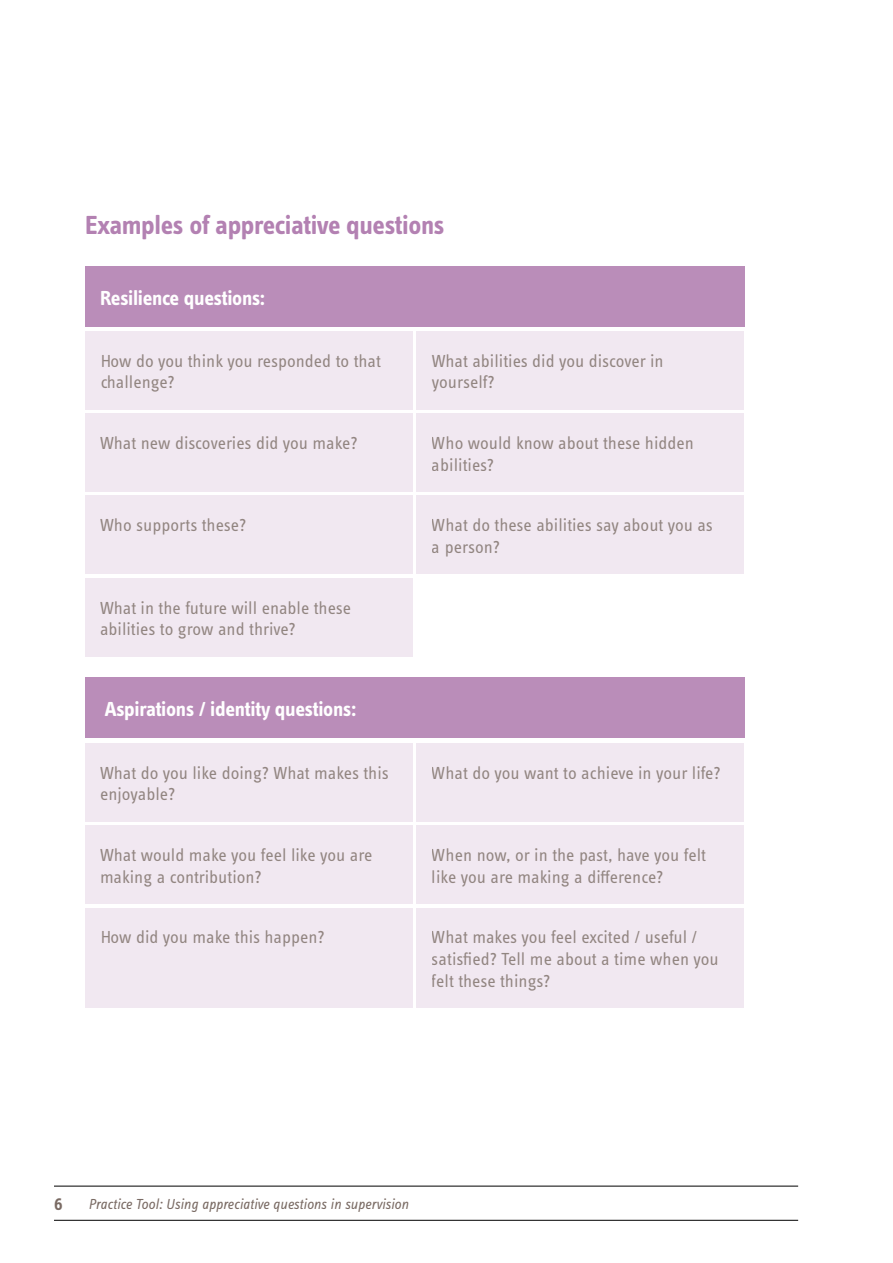
<style>
.page{position:relative;width:893px;height:1263px;background:#fff}
.page>*{position:absolute;margin:0;border:0;box-sizing:border-box;transform-origin:0 0}
.t1{font:700 27px "Info Text Pro";letter-spacing:-.015em;color:#b381b2}
.t2{font:700 21px "Info Text Pro";letter-spacing:-.015em;color:#fff}
.t3{font:18px/21.6px "Info Text Pro";color:#877a74}
.t4{font:600 18px "Info Text Pro";color:#7a6b64}
.t5{font:italic 15px "Info Text Pro";color:#7a6b64}
</style>
<div class="page">
<hr style="left:54px;top:1220px;width:744px;height:1px;background:#000">
<hr style="left:54px;top:1186px;width:744px;height:1px;background:#000">
<div style="left:85px;top:267px;width:659px;height:60px;background:#ba8db9"></div>
<div style="left:85px;top:678px;width:659px;height:60px;background:#ba8db9"></div>
<div style="left:85px;top:331px;width:327px;height:78px;background:#f0e6f0"></div>
<div style="left:85px;top:743px;width:327px;height:78px;background:#f0e6f0"></div>
<div style="left:85px;top:413px;width:327px;height:79px;background:#f0e6f0"></div>
<div style="left:85px;top:825px;width:327px;height:79px;background:#f0e6f0"></div>
<div style="left:85px;top:496px;width:327px;height:78px;background:#f0e6f0"></div>
<div style="left:85px;top:908px;width:327px;height:99px;background:#f0e6f0"></div>
<div style="left:85px;top:578px;width:327px;height:78px;background:#f0e6f0"></div>
<div style="left:417px;top:331px;width:327px;height:78px;background:#f0e6f0"></div>
<div style="left:417px;top:743px;width:327px;height:78px;background:#f0e6f0"></div>
<div style="left:417px;top:413px;width:327px;height:79px;background:#f0e6f0"></div>
<div style="left:417px;top:825px;width:327px;height:79px;background:#f0e6f0"></div>
<div style="left:417px;top:496px;width:327px;height:78px;background:#f0e6f0"></div>
<div style="left:417px;top:908px;width:327px;height:99px;background:#f0e6f0"></div>
<h1 class="t1" style="left:85px;top:209px;width:361px">Examples of appreciative questions</h1>
<p class="t2" style="left:100px;top:285px;width:167px">Resilience questions:</p>
<p class="t3" style="left:100px;top:349px;width:282px">How do you think you responded to that challenge?</p>
<p class="t3" style="left:100px;top:432px;width:259px">What new discoveries did you make?</p>
<p class="t3" style="left:100px;top:514px;width:148px">Who supports these?</p>
<p class="t3" style="left:100px;top:596px;width:253px">What in the future will enable these abilities to grow and thrive?</p>
<p class="t2" style="left:105px;top:696px;width:253px">Aspirations / identity questions:</p>
<p class="t3" style="left:100px;top:761px;width:290px">What do you like doing? What makes this enjoyable?</p>
<p class="t3" style="left:100px;top:844px;width:274px">What would make you feel like you are making a contribution?</p>
<p class="t3" style="left:100px;top:926px;width:226px">How did you make this happen?</p>
<p class="t3" style="left:432px;top:349px;width:234px">What abilities did you discover in yourself?</p>
<p class="t3" style="left:432px;top:432px;width:264px">Who would know about these hidden abilities?</p>
<p class="t3" style="left:432px;top:514px;width:283px">What do these abilities say about you as a person?</p>
<p class="t3" style="left:432px;top:761px;width:291px">What do you want to achieve in your life?</p>
<p class="t3" style="left:432px;top:844px;width:276px">When now, or in the past, have you felt like you are making a difference?</p>
<p class="t3" style="left:432px;top:926px;width:289px">What makes you feel excited / useful / satisfied? Tell me about a time when you felt these things?</p>
<p class="t4" style="left:54px;top:1193px;width:10px">6</p>
<p class="t5" style="left:88px;top:1195px;width:322px">Practice Tool: Using appreciative questions in supervision</p>
</div>
